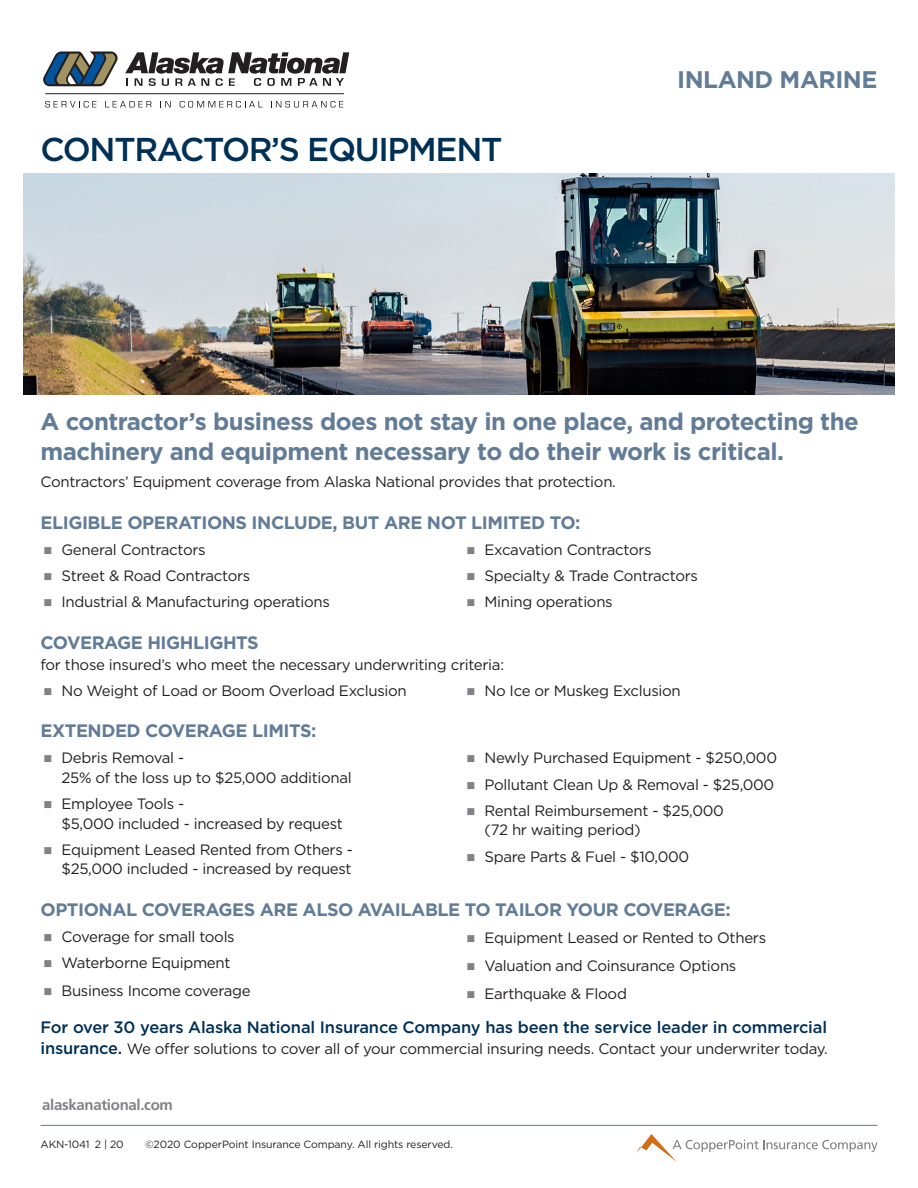
<style>
.page{position:relative;width:918px;height:1188px;background:#fff}
.page>*{position:absolute;margin:0;border:0;box-sizing:border-box;transform-origin:0 0}
.t1{font:500 33px "Gotham";letter-spacing:-.04em;color:#003056}
.CALL_OUT{font:700 24px/30px "Gotham";letter-spacing:-.02em;color:#627c97}
.SubHead{font:700 18px "Gotham";letter-spacing:-.025em;color:#627c97}
.Call_to_Action{font:500 16.5px "Gotham";letter-spacing:-.01em;color:#003057}
.Call_to_Action-2{font:15px/19.5px "Gotham";letter-spacing:-.02em;color:#231f20}
.Body{font:15px "Gotham";letter-spacing:-.02em;color:#231f20}
.t2{font:700 15px "Frutiger LT Std";letter-spacing:-.02em;color:#808285}
.States{font:10.5px "Gotham";letter-spacing:-.01em;color:#231f20}
.s1{font-weight:500;font-size:16.5px;color:#003057}
</style>
<div class="page">
<svg style="left:43px;top:51px;width:75px;height:35px"></svg>
<svg style="left:125px;top:52px;width:224px;height:34px"></svg>
<svg style="left:45px;top:101px;width:51px;height:6px"></svg>
<svg style="left:105px;top:101px;width:46px;height:6px"></svg>
<svg style="left:160px;top:101px;width:11px;height:6px"></svg>
<svg style="left:180px;top:101px;width:82px;height:6px"></svg>
<svg style="left:271px;top:101px;width:72px;height:6px"></svg>
<hr style="left:45px;top:93px;width:299px;height:1px;background:#231f20">
<svg style="left:636px;top:1134px;width:241px;height:28px"></svg>
<hr style="left:40px;top:1125px;width:838px;height:1px;background:#577e95">
<img style="left:24px;top:174px;width:870px;height:220px">
<p class="t1" style="left:40px;top:128px;width:463px">CONTRACTOR’S EQUIPMENT</p>
<p class="CALL_OUT" style="left:677px;top:64px;width:202px">INLAND MARINE</p>
<p class="CALL_OUT" style="left:40px;top:406px;width:820px">A contractor’s business does not stay in one place, and protecting the machinery and equipment necessary to do their work is critical.</p>
<p class="Body" style="left:40px;top:472px;width:577px">Contractors’ Equipment coverage from Alaska National provides that protection.</p>
<p class="SubHead" style="left:40px;top:510px;width:542px">ELIGIBLE OPERATIONS INCLUDE, BUT ARE NOT LIMITED TO:</p>
<p class="Call_to_Action-2" style="left:62px;top:539px;width:146px">General Contractors</p>
<p class="Call_to_Action-2" style="left:62px;top:566px;width:190px">Street &amp; Road Contractors</p>
<p class="Call_to_Action-2" style="left:62px;top:592px;width:270px">Industrial &amp; Manufacturing operations</p>
<p class="Call_to_Action-2" style="left:484px;top:539px;width:169px">Excavation Contractors</p>
<p class="Call_to_Action-2" style="left:484px;top:566px;width:215px">Specialty &amp; Trade Contractors</p>
<p class="Call_to_Action-2" style="left:484px;top:592px;width:130px">Mining operations</p>
<p class="SubHead" style="left:40px;top:630px;width:220px">COVERAGE HIGHLIGHTS</p>
<p class="Body" style="left:40px;top:655px;width:465px">for those insured’s who meet the necessary underwriting criteria:</p>
<p class="Call_to_Action-2" style="left:62px;top:680px;width:347px">No Weight of Load or Boom Overload Exclusion</p>
<p class="Call_to_Action-2" style="left:484px;top:680px;width:198px">No Ice or Muskeg Exclusion</p>
<p class="SubHead" style="left:40px;top:719px;width:278px">EXTENDED COVERAGE LIMITS:</p>
<p class="Call_to_Action-2" style="left:62px;top:748px;width:292px">Debris Removal -<br>25% of the loss up to $25,000 additional</p>
<p class="Call_to_Action-2" style="left:62px;top:794px;width:283px">Employee Tools -<br>$5,000 included - increased by request</p>
<p class="Call_to_Action-2" style="left:62px;top:839px;width:293px">Equipment Leased Rented from Others - $25,000 included - increased by request</p>
<p class="Call_to_Action-2" style="left:484px;top:748px;width:294px">Newly Purchased Equipment - $250,000</p>
<p class="Call_to_Action-2" style="left:484px;top:774px;width:291px">Pollutant Clean Up &amp; Removal - $25,000</p>
<p class="Call_to_Action-2" style="left:484px;top:800px;width:241px">Rental Reimbursement - $25,000 (72 hr waiting period)</p>
<p class="Call_to_Action-2" style="left:484px;top:846px;width:206px">Spare Parts &amp; Fuel - $10,000</p>
<p class="SubHead" style="left:40px;top:897px;width:692px">OPTIONAL COVERAGES ARE ALSO AVAILABLE TO TAILOR YOUR COVERAGE:</p>
<p class="Call_to_Action-2" style="left:62px;top:926px;width:175px">Coverage for small tools</p>
<p class="Call_to_Action-2" style="left:62px;top:953px;width:171px">Waterborne Equipment</p>
<p class="Call_to_Action-2" style="left:62px;top:980px;width:191px">Business Income coverage</p>
<p class="Call_to_Action-2" style="left:484px;top:928px;width:283px">Equipment Leased or Rented to Others</p>
<p class="Call_to_Action-2" style="left:484px;top:956px;width:253px">Valuation and Coinsurance Options</p>
<p class="Call_to_Action-2" style="left:484px;top:983px;width:144px">Earthquake &amp; Flood</p>
<p class="Call_to_Action" style="left:40px;top:1017px;width:788px">For over 30 years Alaska National Insurance Company has been the service leader in commercial</p>
<p class="Call_to_Action-2" style="left:40px;top:1039px;width:789px"><span class="s1">insurance.</span> We offer solutions to cover all of your commercial insuring needs. Contact your underwriter today.</p>
<p class="t2" style="left:42px;top:1096px;width:132px">alaskanational.com</p>
<p class="States" style="left:40px;top:1138px;width:85px">AKN-1041 2 | 20</p>
<p class="States" style="left:145px;top:1138px;width:310px">©2020 CopperPoint Insurance Company. All rights reserved.</p>
</div>
